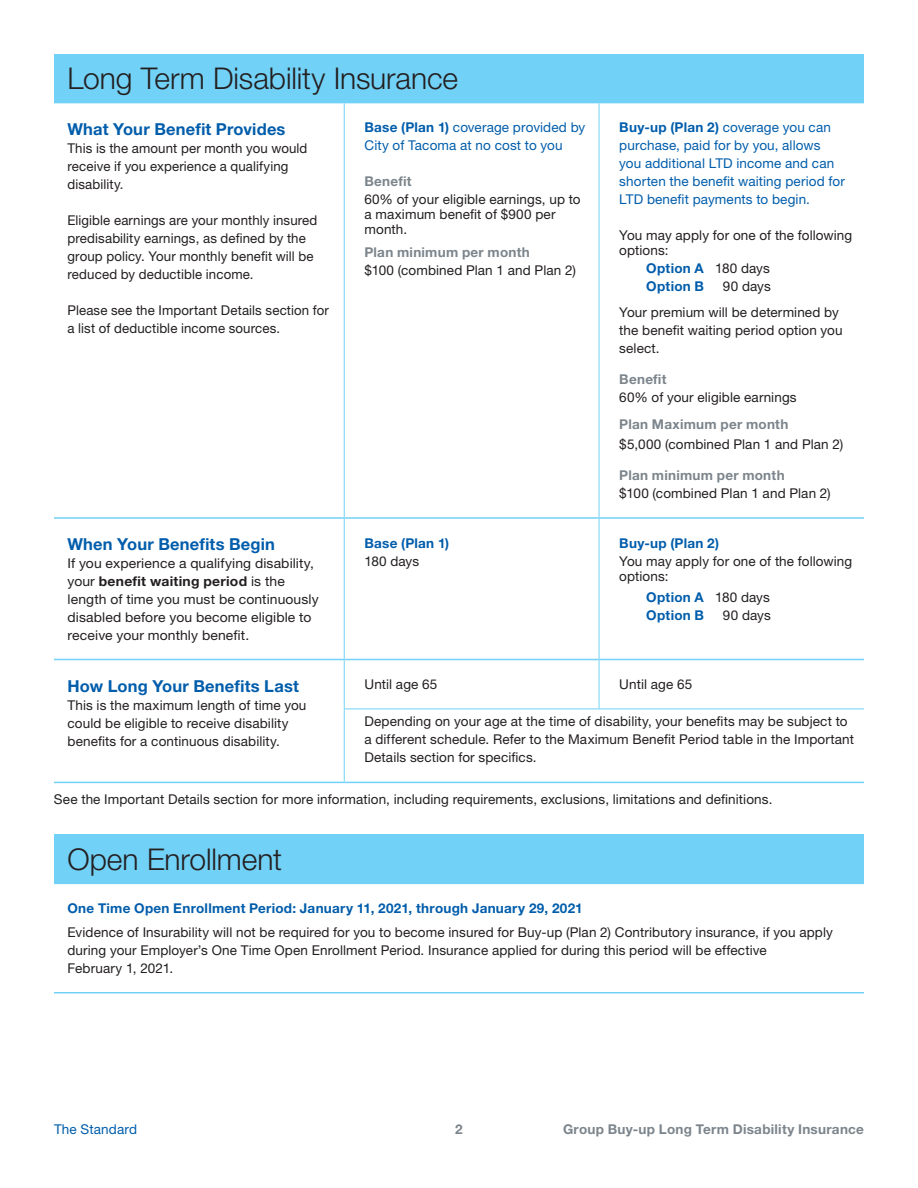
<style>
.page{position:relative;width:918px;height:1188px;background:#fff}
.page>*{position:absolute;margin:0;border:0;box-sizing:border-box;transform-origin:0 0}
.t1{font:300 30px "Helvetica Neue LT Std";letter-spacing:-.005em;color:#231f20}
.t2{font:700 16.5px "Helvetica Neue LT Std";letter-spacing:.01em;color:#015dab}
.t3{font:13.5px/18px "Helvetica Neue LT Std";letter-spacing:.01em;color:#231f20}
.t4{font:13.5px/18px "Helvetica Neue LT Std";letter-spacing:.01em;color:#015dab}
.t5{font:700 13.5px "Helvetica Neue LT Std";letter-spacing:.02em;color:#015dab}
.t6{font:700 13.5px "Helvetica Neue LT Std";letter-spacing:.02em;color:#7c858c}
.s1{font-weight:700}
.s2{font-weight:700;color:#7c858c}
.s3{font-weight:400;color:#231f20}
</style>
<div class="page">
<div style="left:54px;top:54px;width:810px;height:49px;background:#72d1f6"></div>
<hr style="left:344px;top:103px;width:1px;height:414px;background:#72d1f6">
<hr style="left:54px;top:517px;width:290px;height:2px;background:#72d1f6">
<hr style="left:344px;top:519px;width:1px;height:140px;background:#72d1f6">
<hr style="left:344px;top:517px;width:255px;height:2px;background:#72d1f6">
<hr style="left:599px;top:517px;width:265px;height:2px;background:#72d1f6">
<hr style="left:54px;top:659px;width:290px;height:1px;background:#72d1f6">
<hr style="left:344px;top:660px;width:1px;height:49px;background:#72d1f6">
<hr style="left:344px;top:709px;width:1px;height:73px;background:#72d1f6">
<hr style="left:344px;top:659px;width:255px;height:1px;background:#72d1f6">
<hr style="left:599px;top:659px;width:265px;height:1px;background:#72d1f6">
<hr style="left:344px;top:782px;width:255px;height:1px;background:#72d1f6">
<hr style="left:599px;top:782px;width:265px;height:1px;background:#72d1f6">
<hr style="left:54px;top:782px;width:290px;height:1px;background:#72d1f6">
<hr style="left:599px;top:103px;width:1px;height:415px;background:#72d1f6">
<hr style="left:599px;top:518px;width:1px;height:142px;background:#72d1f6">
<hr style="left:599px;top:660px;width:1px;height:49px;background:#72d1f6">
<hr style="left:344px;top:709px;width:255px;height:1px;background:#72d1f6">
<hr style="left:599px;top:709px;width:265px;height:1px;background:#72d1f6">
<div style="left:54px;top:835px;width:810px;height:48px;background:#72d1f6"></div>
<hr style="left:54px;top:834px;width:810px;height:2px;background:#72d1f6">
<hr style="left:54px;top:883px;width:810px;height:1px;background:#72d1f6">
<hr style="left:54px;top:992px;width:810px;height:1px;background:#72d1f6">
<p class="t1" style="left:68px;top:60px;width:392px">Long Term Disability Insurance</p>
<p class="t2" style="left:68px;top:119px;width:219px">What Your Benefit Provides</p>
<p class="t3" style="left:68px;top:139px;width:241px">This is the amount per month you would receive if you experience a qualifying disability.</p>
<p class="t3" style="left:68px;top:211px;width:252px">Eligible earnings are your monthly insured predisability earnings, as defined by the group policy. Your monthly benefit will be reduced by deductible income.</p>
<p class="t3" style="left:68px;top:301px;width:263px">Please see the Important Details section for a list of deductible income sources.</p>
<p class="t4" style="left:364px;top:119px;width:222px"><span class="s1">Base (Plan 1)</span> coverage provided by<br>City of Tacoma at no cost to you</p>
<p class="t3" style="left:364px;top:173px;width:218px"><span class="s2">Benefit<br></span>60% of your eligible earnings, up to</p>
<p class="t3" style="left:364px;top:207px;width:193px;line-height:15px">a maximum benefit of $900 per month.</p>
<p class="t3" style="left:364px;top:243px;width:213px"><span class="s2">Plan minimum per month<br></span>$100 (combined Plan 1 and Plan 2)</p>
<p class="t4" style="left:619px;top:118px;width:227px"><span class="s1">Buy-up (Plan 2)</span> coverage you can purchase, paid for by you, allows you additional LTD income and can shorten the benefit waiting period for LTD benefit payments to begin.</p>
<p class="t3" style="left:619px;top:228px;width:235px;line-height:15px">You may apply for one of the following options:</p>
<p class="t5" style="left:646px;top:260px;width:125px">Option A <span class="s3">180 days</span></p>
<p class="t5" style="left:646px;top:278px;width:59px">Option B</p>
<p class="t3" style="left:723px;top:277px;width:49px">90 days</p>
<p class="t3" style="left:619px;top:303px;width:225px">Your premium will be determined by the benefit waiting period option you select.</p>
<p class="t6" style="left:619px;top:371px;width:49px">Benefit</p>
<p class="t3" style="left:619px;top:388px;width:179px">60% of your eligible earnings</p>
<p class="t3" style="left:619px;top:415px;width:225px;line-height:19.5px"><span class="s2">Plan Maximum per month<br></span>$5,000 (combined Plan 1 and Plan 2)</p>
<p class="t3" style="left:619px;top:466px;width:213px"><span class="s2">Plan minimum per month<br></span>$100 (combined Plan 1 and Plan 2)</p>
<p class="t2" style="left:68px;top:534px;width:209px">When Your Benefits Begin</p>
<p class="t3" style="left:68px;top:554px;width:253px">If you experience a qualifying disability, your <span class="s1">benefit waiting period</span> is the length of time you must be continuously disabled before you become eligible to receive your monthly benefit.</p>
<p class="t5" style="left:364px;top:535px;width:86px">Base (Plan 1)</p>
<p class="t3" style="left:364px;top:552px;width:56px">180 days</p>
<p class="t5" style="left:619px;top:535px;width:101px">Buy-up (Plan 2)</p>
<p class="t3" style="left:619px;top:553px;width:235px;line-height:15px">You may apply for one of the following options:</p>
<p class="t5" style="left:646px;top:589px;width:125px">Option A <span class="s3">180 days</span></p>
<p class="t5" style="left:646px;top:607px;width:59px">Option B</p>
<p class="t3" style="left:723px;top:606px;width:49px">90 days</p>
<p class="t3" style="left:364px;top:675px;width:74px">Until age 65</p>
<p class="t3" style="left:619px;top:675px;width:74px">Until age 65</p>
<p class="t3" style="left:364px;top:712px;width:491px">Depending on your age at the time of disability, your benefits may be subject to a different schedule. Refer to the Maximum Benefit Period table in the Important<br>Details section for specifics.</p>
<p class="t3" style="left:54px;top:790px;width:720px">See the Important Details section for more information, including requirements, exclusions, limitations and definitions.</p>
<p class="t2" style="left:67px;top:675px;width:233px">How Long Your Benefits Last</p>
<p class="t3" style="left:67px;top:696px;width:240px">This is the maximum length of time you could be eligible to receive disability benefits for a continuous disability.</p>
<p class="t1" style="left:68px;top:841px;width:216px">Open Enrollment</p>
<p class="t5" style="left:68px;top:900px;width:517px">One Time Open Enrollment Period: January 11, 2021, through January 29, 2021</p>
<p class="t3" style="left:68px;top:923px;width:767px">Evidence of Insurability will not be required for you to become insured for Buy-up (Plan 2) Contributory insurance, if you apply during your Employer’s One Time Open Enrollment Period. Insurance applied for during this period will be effective<br>February 1, 2021.</p>
<p class="t4" style="left:54px;top:1120px;width:85px">The Standard</p>
<p class="t6" style="left:455px;top:1121px;width:9px">2</p>
<p class="t6" style="left:563px;top:1121px;width:302px">Group Buy-up Long Term Disability Insurance</p>
</div>
